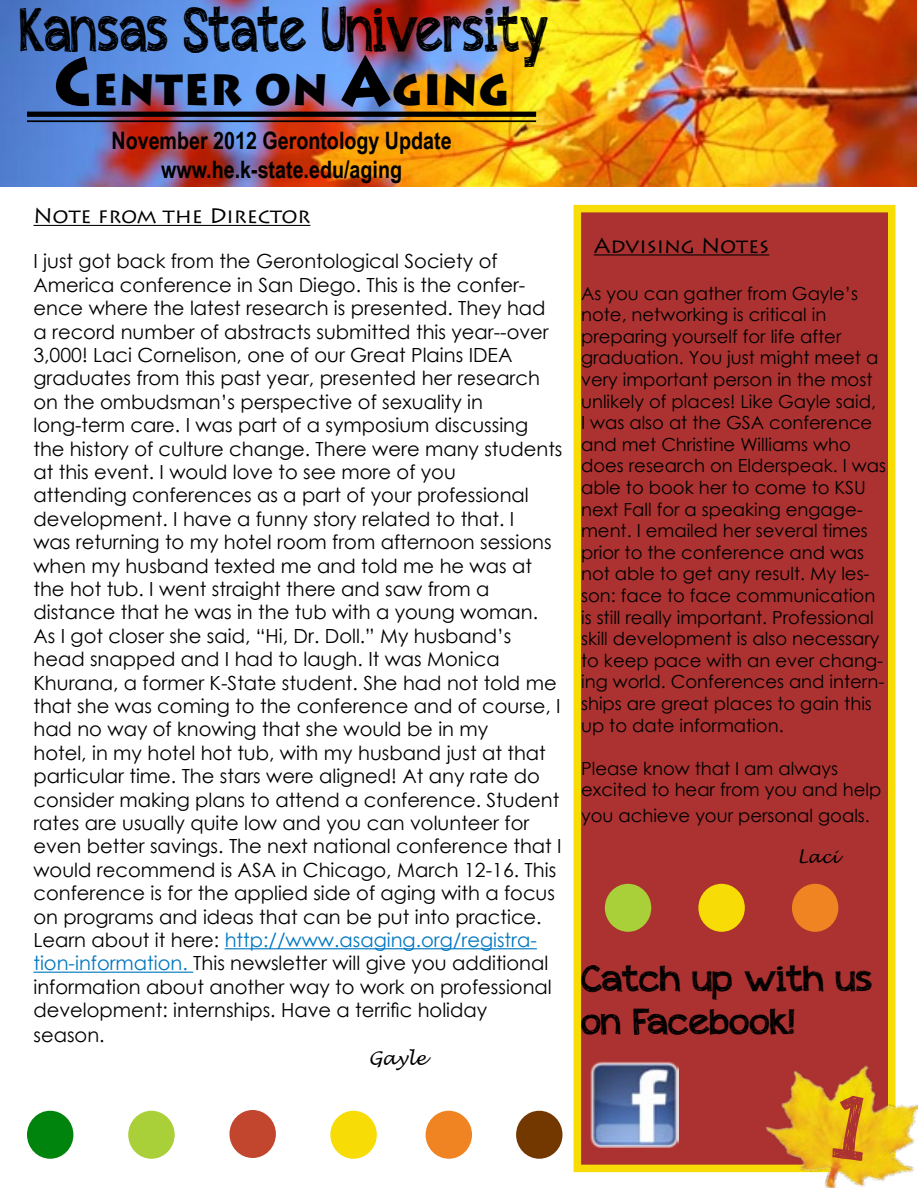
<style>
.page{position:relative;width:918px;height:1188px;background:#fff}
.page>*{position:absolute;margin:0;border:0;box-sizing:border-box;transform-origin:0 0}
.t1{font:62.25px "appleberry";color:#000;scale:.75 1}
.t2{font:900 50.85px "Lithos Pro";letter-spacing:.02em;color:#000;scale:.88 1}
.t3{font:36px/43.2px "appleberry";color:#000}
.t4{font:700 24px/28.8px "Arial Narrow";color:#000;text-align:center}
.t5{font:21px "Lithos Pro";color:#000}
.t6{font:19.5px/23.4px "Century Gothic";color:#000}
.t7{font:italic 18.75px "Lucida Handwriting";color:#000}
.t8{font:18px/21.6px "Century Gothic";color:#000}
.t9{font:italic 17.25px "Lucida Handwriting";color:#000}
.s1{font-size:66.75px}
.s2{color:#0077c1}
</style>
<div class="page">
<img style="left:0;top:0;width:917px;height:186px">
<div style="left:27px;top:112px;width:509px;height:5px;background:#000"></div>
<hr style="left:27px;top:120px;width:509px;height:2px;background:#000">
<hr style="left:33px;top:225px;width:277px;height:1px;background:#000">
<hr style="left:225px;top:948px;width:312px;height:1px;background:#0077c1">
<hr style="left:33px;top:972px;width:160px;height:1px;background:#0077c1">
<div style="left:577px;top:209px;width:315px;height:959px;background:#ac3231"></div>
<hr style="left:594px;top:254px;width:175px;height:1px;background:#000">
<div style="left:574px;top:205px;width:321px;height:967px;border:8px solid #f7dc05"></div>
<img style="left:708px;top:1008px;width:210px;height:180px">
<div style="left:229px;top:1110px;width:47px;height:48px;background:#c2462e;border-radius:50%"></div>
<div style="left:426px;top:1111px;width:46px;height:48px;background:#f08322;border-radius:50%"></div>
<div style="left:27px;top:1111px;width:46px;height:48px;background:#00840d;border-radius:50%"></div>
<div style="left:330px;top:1111px;width:47px;height:48px;background:#f7dc05;border-radius:50%"></div>
<div style="left:128px;top:1111px;width:47px;height:48px;background:#a9cf39;border-radius:50%"></div>
<div style="left:516px;top:1111px;width:47px;height:48px;background:#733800;border-radius:50%"></div>
<div style="left:792px;top:884px;width:46px;height:48px;background:#f08322;border-radius:50%"></div>
<div style="left:698px;top:884px;width:47px;height:48px;background:#f7dc05;border-radius:50%"></div>
<div style="left:605px;top:884px;width:46px;height:48px;background:#a9cf39;border-radius:50%"></div>
<img style="left:591px;top:1061px;width:88px;height:86px">
<svg style="left:831px;top:1094px;width:42px;height:68px;background:#eec412"></svg>
<h1 class="t1" style="left:20px;top:-15px;width:706px">Kansas State University</h1>
<h2 class="t2" style="left:54px;top:56px;width:519px"><span class="s1">C</span>enter on <span class="s1">A</span>ging</h2>
<p class="t4" style="left:112px;top:125px;width:342px">November 2012 Gerontology Update www.he.k-state.edu/aging</p>
<p class="t5" style="left:33px;top:204px;width:278px">Note from the Director</p>
<p class="t6" style="left:33px;top:249px;width:531px">I just got back from the Gerontological Society of America conference in San Diego. This is the confer&shy;ence where the latest research is presented. They had a record number of abstracts submitted this year--over 3,000! Laci Cornelison, one of our Great Plains IDEA graduates from this past year, presented her research on the ombudsman’s perspective of sexuality in long-term care. I was part of a symposium discussing the history of culture change. There were many students at this event. I would love to see more of you<br>attending conferences as a part of your professional development. I have a funny story related to that. I<br>was returning to my hotel room from afternoon sessions when my husband texted me and told me he was at the hot tub. I went straight there and saw from a distance that he was in the tub with a young woman.<br>As I got closer she said, “Hi, Dr. Doll.” My husband’s head snapped and I had to laugh. It was Monica Khurana, a former K-State student. She had not told me that she was coming to the conference and of course, I had no way of knowing that she would be in my<br>hotel, in my hotel hot tub, with my husband just at that particular time. The stars were aligned! At any rate do consider making plans to attend a conference. Student rates are usually quite low and you can volunteer for even better savings. The next national conference that I would recommend is ASA in Chicago, March 12-16. This conference is for the applied side of aging with a focus on programs and ideas that can be put into practice.<br>Learn about it here: <span class="s2">http://www.asaging.org/registra&shy;tion-information.</span> This newsletter will give you additional information about another way to work on professional development: internships. Have a terrific holiday</p>
<p class="t6" style="left:33px;top:1023px;width:73px">season.</p>
<p class="t7" style="left:368px;top:1047px;width:59px">Gayle</p>
<p class="t5" style="left:594px;top:234px;width:177px">Advising Notes</p>
<p class="t8" style="left:581px;top:282px;width:306px">As you can gather from Gayle’s note, networking is critical in preparing yourself for life after graduation. You just might meet a very important person in the most unlikely of places! Like Gayle said,<br>I was also at the GSA conference and met Christine Williams who does research on Elderspeak. I was able to book her to come to KSU next Fall for a speaking engage&shy;ment. I emailed her several times prior to the conference and was not able to get any result. My les&shy;son: face to face communication is still really important. Professional skill development is also necessary to keep pace with an ever chang&shy;ing world. Conferences and intern&shy;ships are great places to gain this up to date information.</p>
<p class="t8" style="left:581px;top:757px;width:302px">Please know that I am always excited to hear from you and help</p>
<p class="t8" style="left:581px;top:804px;width:290px">you achieve your personal goals.</p>
<p class="t9" style="left:797px;top:847px;width:43px">Laci</p>
<h3 class="t3" style="left:581px;top:957px;width:293px">Catch up with us on Facebook!</h3>
</div>
